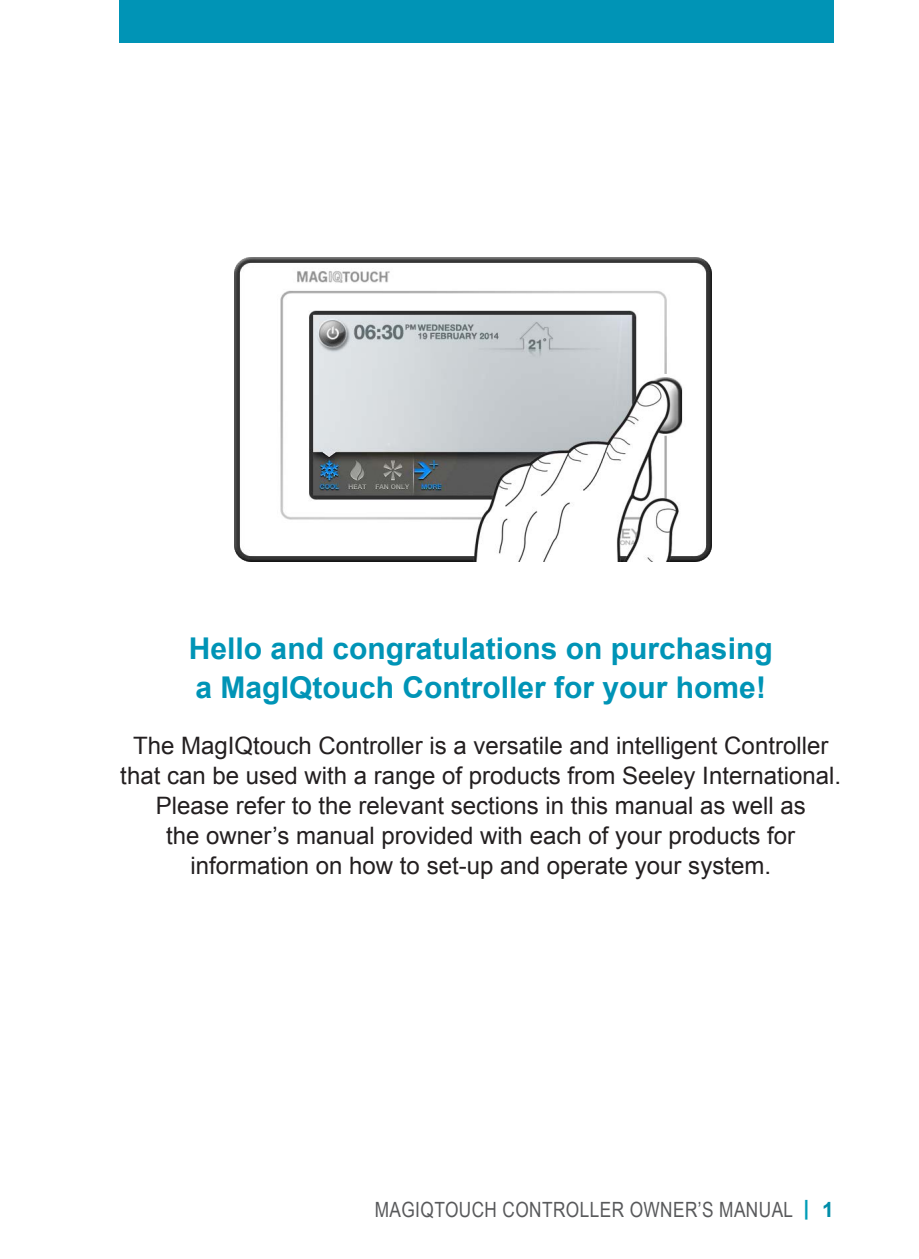
<style>
.page{position:relative;width:919px;height:1259px;background:#fff}
.page>*{position:absolute;margin:0;border:0;box-sizing:border-box;transform-origin:0 0}
.t1{font:700 30px/39px "Arial";color:#0094b6}
.t2{font:24px/30px "Arial";color:#231f20;text-align:center}
.t3{font:21px "Arial Narrow";letter-spacing:.02em;color:#58595b}
.s1{font-family:"Arial";font-weight:700;color:#009db7}
.s2{font-family:"Arial";font-weight:700;color:#008da9}
</style>
<div class="page">
<div style="left:119px;top:0;width:714px;height:43px;background:#0094b6"></div>
<img style="left:235px;top:257px;width:476px;height:305px">
<p class="t1" style="left:189px;top:629px;width:585px">Hello and congratulations on purchasing a MagIQtouch Controller for your home!</p>
<p class="t2" style="left:120px;top:730px;width:722px">The MagIQtouch Controller is a versatile and intelligent Controller that can be used with a range of products from Seeley International.<br>Please refer to the relevant sections in this manual as well as<br>the owner’s manual provided with each of your products for information on how to set-up and operate your system.</p>
<p class="t3" style="left:375px;top:1194px;width:460px">MAGIQTOUCH CONTROLLER OWNER’S MANUAL <span class="s1">|</span> <span class="s2">1</span></p>
</div>
